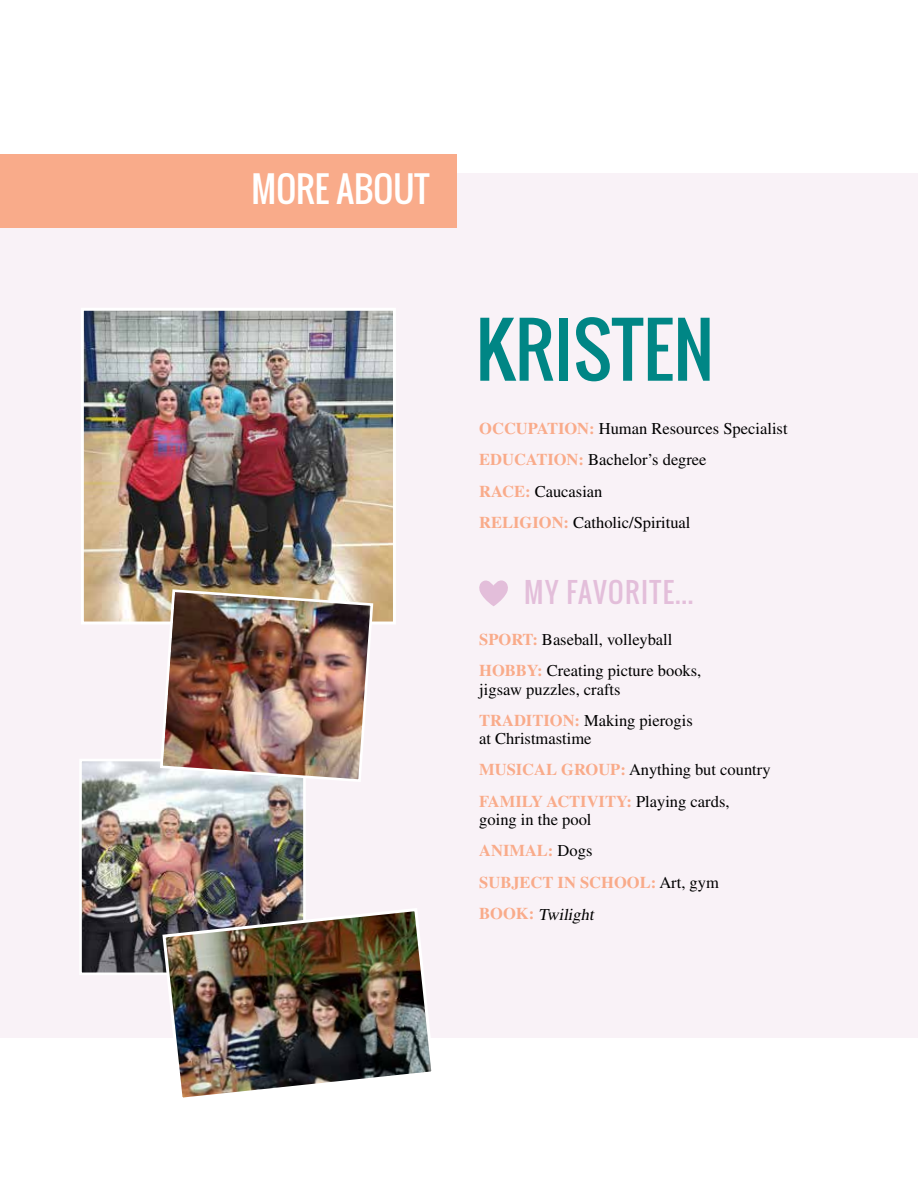
<style>
.page{position:relative;width:918px;height:1188px;background:#fff}
.page>*{position:absolute;margin:0;border:0;box-sizing:border-box;transform-origin:0 0}
.t1{font:72px "Oswald";color:#008685}
.t2{font:34.5px "Oswald";color:#fff}
.t3{font:27px "Oswald";letter-spacing:.05em;color:#e3beda}
.t4{font:16.5px/31.5px "Times LT Std";color:#000}
.t5{font:700 16.5px/31.5px "Times LT Std";color:#f9ab8a}
.s1{font-weight:700;color:#f9ab8a}
.s2{font-weight:400;color:#000}
.s3{font-weight:400;font-style:italic;color:#000}
</style>
<div class="page">
<div style="left:0;top:173px;width:918px;height:864px;background:#f9f2f7"></div>
<div style="left:0;top:154px;width:456px;height:74px;background:#f9ab8a"></div>
<img style="left:85px;top:312px;width:307px;height:309px">
<div style="left:81px;top:308px;width:315px;height:317px;border:3px solid #fff"></div>
<img style="left:83px;top:763px;width:219px;height:208px">
<div style="left:79px;top:759px;width:227px;height:216px;border:3px solid #fff"></div>
<img style="left:159px;top:588px;width:216px;height:195px">
<img style="left:161px;top:906px;width:275px;height:192px">
<svg style="left:479px;top:580px;width:29px;height:26px"></svg>
<h2 class="t2" style="left:252px;top:164px;width:179px">MORE ABOUT</h2>
<h1 class="t1" style="left:476px;top:295px;width:240px">KRISTEN</h1>
<p class="t4" style="left:479px;top:412px;width:310px"><span class="s1">OCCUPATION:</span> Human Resources Specialist<br><span class="s1">EDUCATION:</span> Bachelor’s degree<br><span class="s1">RACE:</span> Caucasian<br><span class="s1">RELIGION:</span> Catholic/Spiritual</p>
<h3 class="t3" style="left:524px;top:572px;width:171px">MY FAVORITE...</h3>
<p class="t4" style="left:479px;top:624px;width:224px"><span class="s1">SPORT:</span> Baseball, volleyball<br><span class="s1">HOBBY:</span> Creating picture books,</p>
<p class="t4" style="left:479px;top:673px;width:215px">jigsaw puzzles, crafts<br><span class="s1">TRADITION:</span> Making pierogis</p>
<p class="t4" style="left:479px;top:723px;width:293px">at Christmastime<br><span class="s1">MUSICAL GROUP:</span> Anything but country<br><span class="s1">FAMILY ACTIVITY:</span> Playing cards,</p>
<p class="t5" style="left:479px;top:803px;width:241px"><span class="s2">going in the pool<br></span>ANIMAL: <span class="s2">Dogs<br></span>SUBJECT IN SCHOOL: <span class="s2">Art, gym<br></span>B O O K : <span class="s3">Twilight</span></p>
</div>
